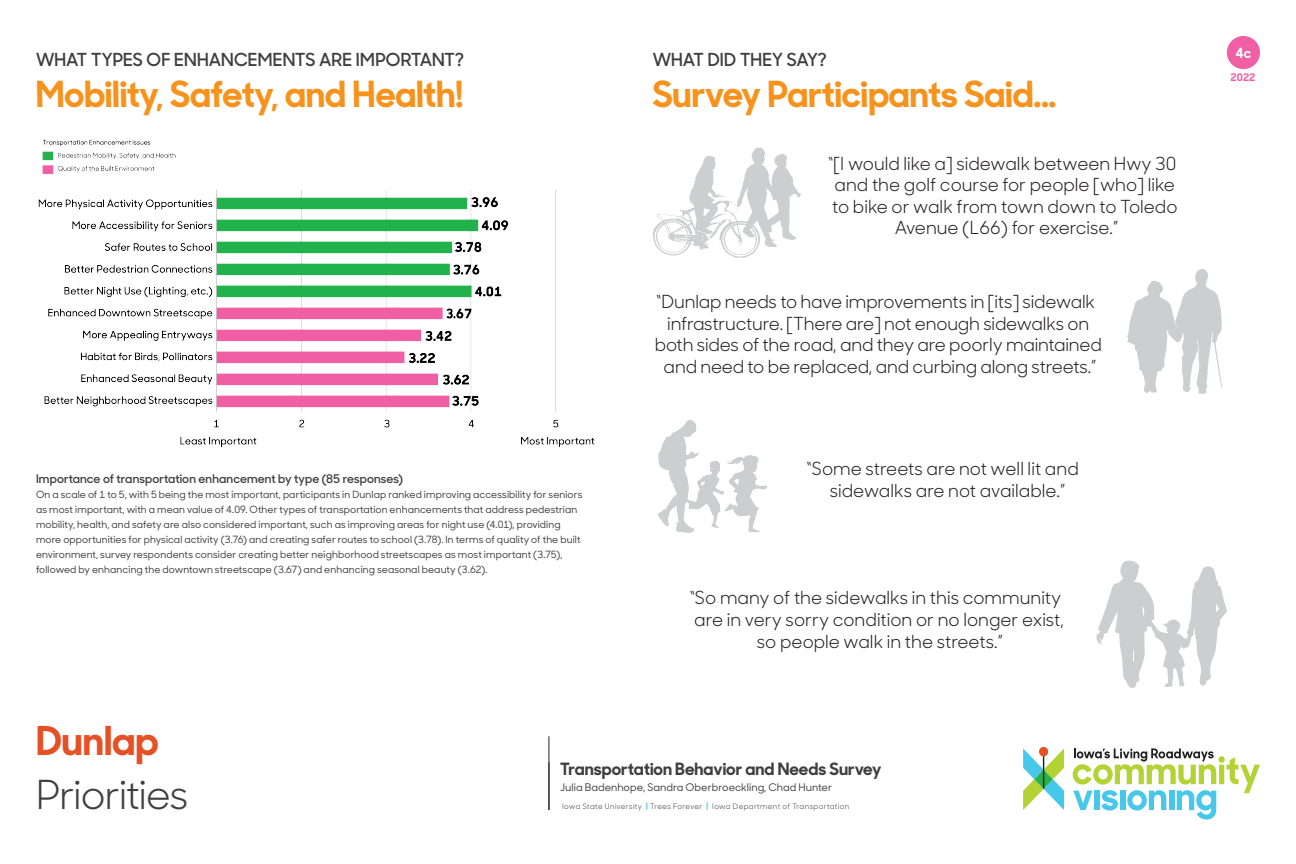
<style>
.page{position:relative;width:1296px;height:864px;background:#fff}
.page>*{position:absolute;margin:0;border:0;box-sizing:border-box;transform-origin:0 0}
.Sharp_Sans_No1__sub{font:40px "Sharp Sans No 1";letter-spacing:-.025em;color:#3e3e3f}
.t1{font:700 39.85px "Sharp Sans No 1";color:#e65025}
.Survey_Big_Heading{font:700 36px "Sharp Sans No 1";color:#f7931d}
.Sponsors{font:18px/21.6px "Sharp Sans No 1";letter-spacing:-.005em;color:#231f20;text-align:center}
.Sponsors-2{font:600 18px "Sharp Sans No 1";color:#3e3e3f}
.t2{font:700 17px "Sharp Sans No 1";color:#3e3e3f}
.t3{font:700 14px "Sharp Sans No 1";color:#fff}
.Body_Heading{font:600 12px "Sharp Sans No 1";color:#3e3e3f}
.t4{font:500 10.5px "Sharp Sans No 1";color:#3e3e3f}
.t5{font:700 10.5px "Sharp Sans No 1";color:#f05ea3}
.Body_Text{font:500 10px/15px "Sharp Sans No 1";color:#3e3e3f}
.t6{font:7.5px "Sharp Sans No 1";letter-spacing:.05em;color:#3e3e3f}
.s1{font-weight:700;color:#47c7ea}
</style>
<div class="page">
<svg style="left:1073px;top:748px;width:187px;height:72px"></svg>
<svg style="left:1023px;top:747px;width:41px;height:63px"></svg>
<hr style="left:549px;top:736px;width:1px;height:74px;background:#231f20">
<div style="left:1227px;top:36px;width:33px;height:33px;background:#f05ea3;border-radius:50%"></div>
<img style="left:42px;top:139px;width:134px;height:35px">
<svg style="left:1097px;top:561px;width:130px;height:127px"></svg>
<svg style="left:653px;top:147px;width:148px;height:111px"></svg>
<svg style="left:1127px;top:269px;width:95px;height:125px"></svg>
<img style="left:658px;top:420px;width:110px;height:113px">
<img style="left:38px;top:190px;width:557px;height:257px">
<p class="Sponsors-2" style="left:36px;top:46px;width:430px">WHAT TYPES OF ENHANCEMENTS ARE IMPORTANT?</p>
<p class="Sponsors-2" style="left:653px;top:46px;width:176px">WHAT DID THEY SAY?</p>
<p class="Survey_Big_Heading" style="left:36px;top:64px;width:430px">Mobility, Safety, and Health!</p>
<p class="Survey_Big_Heading" style="left:653px;top:64px;width:406px">Survey Participants Said...</p>
<p class="Sponsors" style="left:828px;top:151px;width:351px">“[I would like a] sidewalk between Hwy 30 and the golf course for people [who] like to bike or walk from town down to Toledo Avenue (L66) for exercise.”</p>
<p class="Body_Heading" style="left:36px;top:469px;width:369px">Importance of transportation enhancement by type (85 responses)</p>
<p class="Body_Text" style="left:36px;top:486px;width:548px">On a scale of 1 to 5, with 5 being the most important, participants in Dunlap ranked improving accessibility for seniors as most important, with a mean value of 4.09. Other types of transportation enhancements that address pedestrian mobility, health, and safety are also considered important, such as improving areas for night use (4.01), providing more opportunities for physical activity (3.76) and creating safer routes to school (3.78). In terms of quality of the built environment, survey respondents consider creating better neighborhood streetscapes as most important (3.75), followed by enhancing the downtown streetscape (3.67) and enhancing seasonal beauty (3.62).</p>
<p class="Sponsors" style="left:655px;top:290px;width:449px">“Dunlap needs to have improvements in [its] sidewalk infrastructure. [There are] not enough sidewalks on both sides of the road, and they are poorly maintained and need to be replaced, and curbing along streets.”</p>
<p class="Sponsors" style="left:807px;top:457px;width:274px">“Some streets are not well lit and sidewalks are not available.”</p>
<p class="Sponsors" style="left:690px;top:586px;width:376px">“So many of the sidewalks in this community are in very sorry condition or no longer exist, so people walk in the streets.”</p>
<h2 class="t1" style="left:36px;top:708px;width:124px">Dunlap</h2>
<p class="Sharp_Sans_No1__sub" style="left:36px;top:763px;width:154px">Priorities</p>
<h3 class="t2" style="left:560px;top:755px;width:323px">Transportation Behavior and Needs Survey</h3>
<p class="t4" style="left:560px;top:780px;width:273px">Julia Badenhope, Sandra Oberbroeckling, Chad Hunter</p>
<p class="t6" style="left:562px;top:800px;width:289px">Iowa State University <span class="s1">|</span> Trees Forever <span class="s1">|</span> Iowa Department of Transportation</p>
<h3 class="t3" style="left:1236px;top:41px;width:17px">4c</h3>
<p class="t5" style="left:1231px;top:69px;width:26px">2022</p>
</div>
